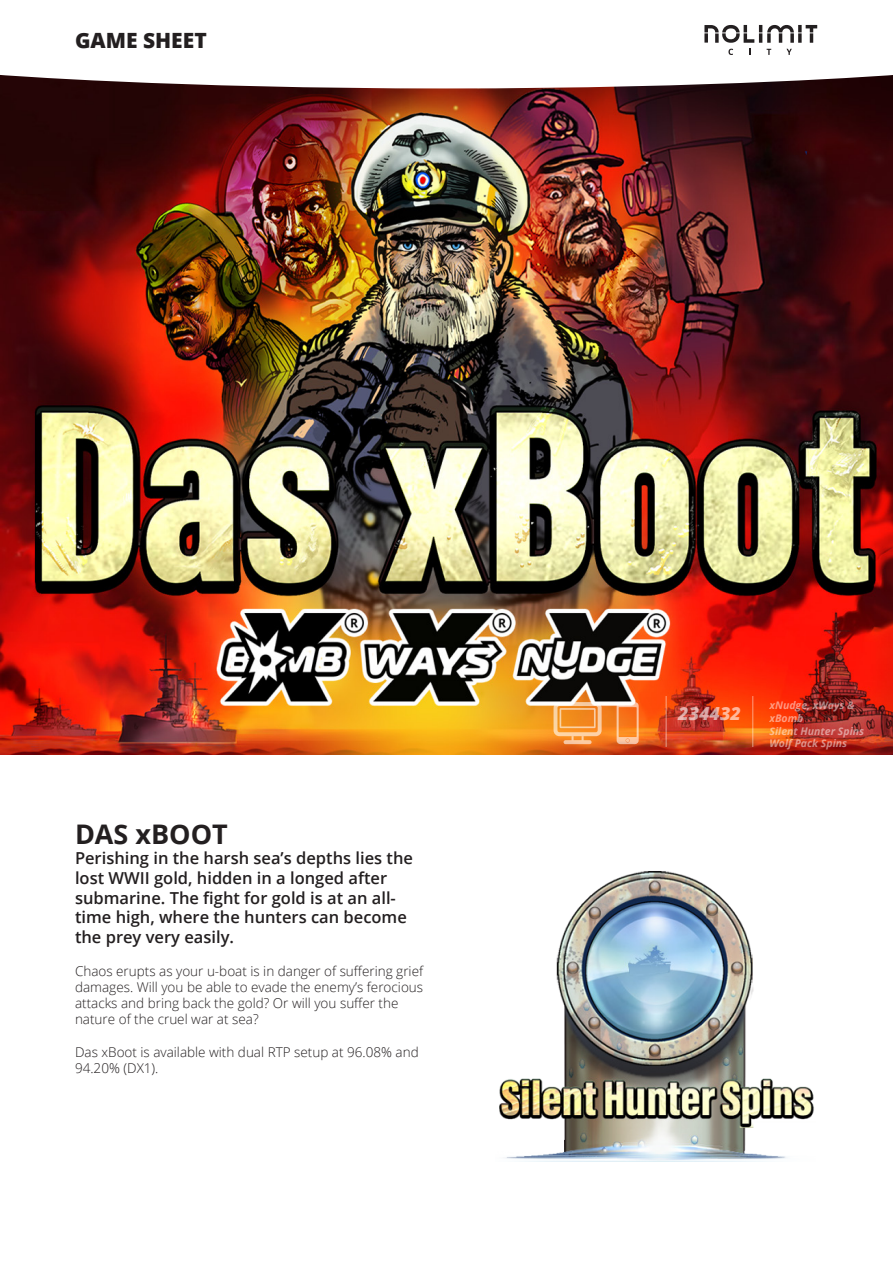
<style>
.page{position:relative;width:893px;height:1263px;background:#fff}
.page>*{position:absolute;margin:0;border:0;box-sizing:border-box;transform-origin:0 0}
.t1{font:700 27px "Open Sans";color:#231f20}
.t2{font:800 21px "Open Sans";color:#231f20}
.t3{font:italic 800 18px "Open Sans";color:#fff}
.t4{font:600 16.5px/19.8px "Open Sans";color:#231f20}
.t5{font:300 13.5px/16.2px "Open Sans";color:#231f20}
.t6{font:italic 700 10.5px/12.6px "Open Sans";color:#fff}
</style>
<div class="page">
<img style="left:0;top:88px;width:893px;height:666px">
<svg style="left:617px;top:702px;width:22px;height:42px"></svg>
<svg style="left:554px;top:702px;width:48px;height:42px;background:#f6a85b"></svg>
<hr style="left:666px;top:696px;width:1px;height:51px;background:#fff">
<hr style="left:753px;top:696px;width:1px;height:51px;background:#fff">
<svg style="left:0;top:24px;width:893px;height:64px"></svg>
<svg style="left:728px;top:49px;width:5px;height:6px"></svg>
<svg style="left:749px;top:49px;width:2px;height:6px"></svg>
<svg style="left:767px;top:49px;width:4px;height:6px"></svg>
<svg style="left:786px;top:49px;width:6px;height:6px"></svg>
<svg style="left:704px;top:25px;width:113px;height:18px"></svg>
<img style="left:499px;top:871px;width:315px;height:290px">
<p class="t2" style="left:75px;top:25px;width:133px">GAME SHEET</p>
<p class="t1" style="left:75px;top:815px;width:154px">DAS xBOOT</p>
<p class="t4" style="left:75px;top:848px;width:339px">Perishing in the harsh sea’s depths lies the lost WWII gold, hidden in a longed after submarine. The fight for gold is at an all&shy;time high, where the hunters can become the prey very easily.</p>
<p class="t5" style="left:75px;top:962px;width:350px">Chaos erupts as your u-boat is in danger of suffering grief damages. Will you be able to evade the enemy’s ferocious attacks and bring back the gold? Or will you suffer the nature of the cruel war at sea?</p>
<p class="t5" style="left:75px;top:1043px;width:345px">Das xBoot is available with dual RTP setup at 96.08% and<br>94.20% (DX1).</p>
<h3 class="t3" style="left:678px;top:700px;width:64px">234432</h3>
<p class="t6" style="left:770px;top:699px;width:96px">xNudge, xWays &amp; xBomb<br>Silent Hunter Spins<br>Wolf Pack Spins</p>
</div>
